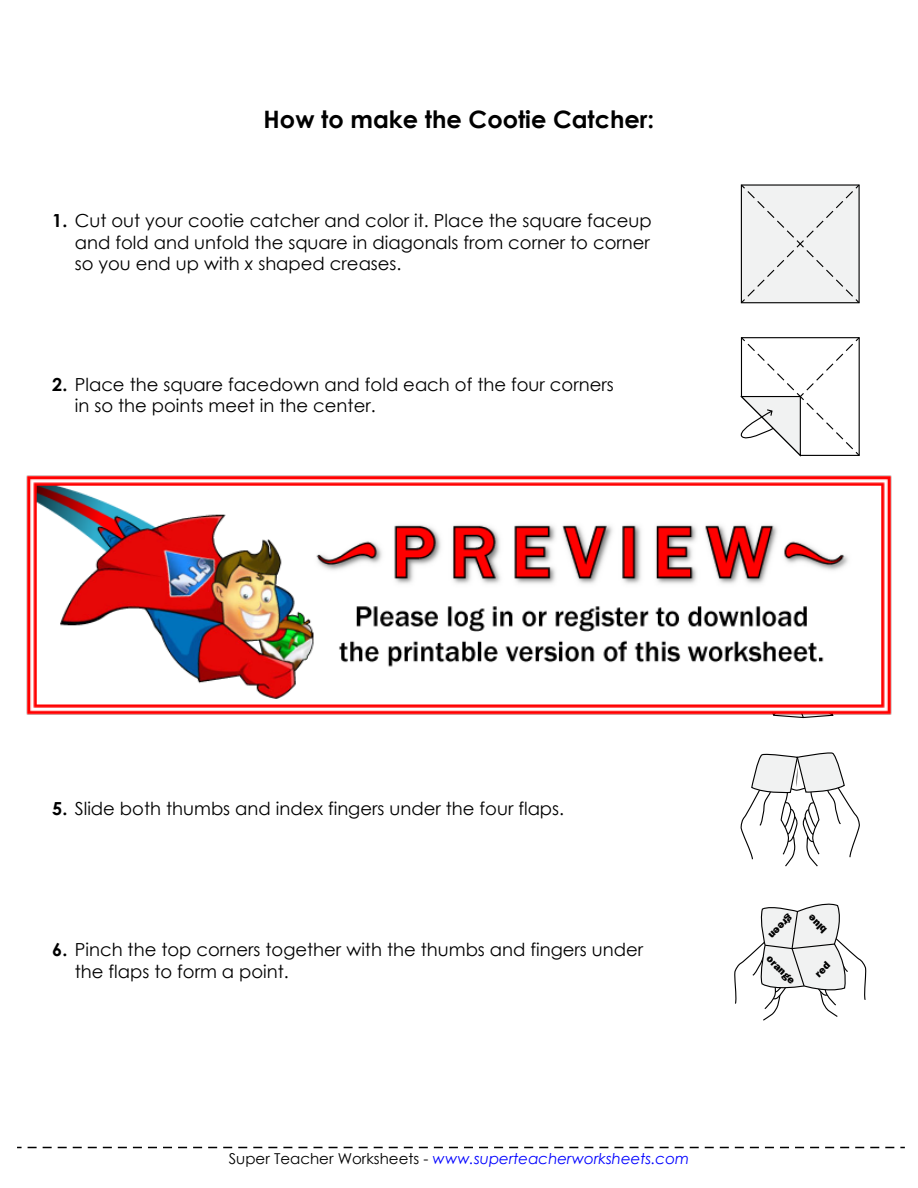
<style>
.page{position:relative;width:918px;height:1188px;background:#fff}
.page>*{position:absolute;margin:0;border:0;box-sizing:border-box;transform-origin:0 0}
.t1{font:700 24px "Century Gothic 2";color:#000}
.t2{font:18px/21.6px "Century Gothic 2";color:#000}
.t3{font:italic 15px "Century Gothic 2";color:#00f}
.t4{font:800 10.8px "Franklin Gothic";color:#000}
.s1{font-weight:700}
.s2{font-style:italic}
.s3{font-style:normal;color:#000}
</style>
<div class="page">
<svg style="left:28px;top:1147px;width:877px;height:1px"></svg>
<svg style="left:740px;top:184px;width:120px;height:120px"></svg>
<svg style="left:740px;top:337px;width:120px;height:120px"></svg>
<svg style="left:741px;top:752px;width:119px;height:115px"></svg>
<img style="left:26px;top:475px;width:866px;height:243px">
<svg style="left:734px;top:903px;width:133px;height:118px"></svg>
<h1 class="t1" style="left:264px;top:101px;width:392px">How to make the Cootie Catcher:</h1>
<p class="t2" style="left:75px;top:210px;width:578px;text-align:justify;text-indent:-22px"><span class="s1">1.</span> Cut out your cootie catcher and color it. Place the square faceup and fold and unfold the square in diagonals from corner to corner so you end up with <span class="s2">x</span> shaped creases.</p>
<p class="t2" style="left:75px;top:373px;width:541px;text-indent:-22px"><span class="s1">2.</span> Place the square facedown and fold each of the four corners in so the points meet in the center.</p>
<p class="t2" style="left:52px;top:797px;width:513px"><span class="s1">5.</span> Slide both thumbs and index fingers under the four flaps.</p>
<p class="t2" style="left:75px;top:939px;width:570px;text-indent:-22px"><span class="s1">6.</span> Pinch the top corners together with the thumbs and fingers under the flaps to form a point.</p>
<p class="t3" style="left:229px;top:1148px;width:462px"><span class="s3">Super Teacher Worksheets -</span> www.superteacherworksheets.com</p>
<p class="t4" style="left:796px;top:921px;width:31px;rotate:135deg">green</p>
<p class="t4" style="left:773px;top:952px;width:37px;rotate:45deg">orange</p>
<p class="t4" style="left:820px;top:937px;width:24px;rotate:-135deg">blue</p>
</div>
